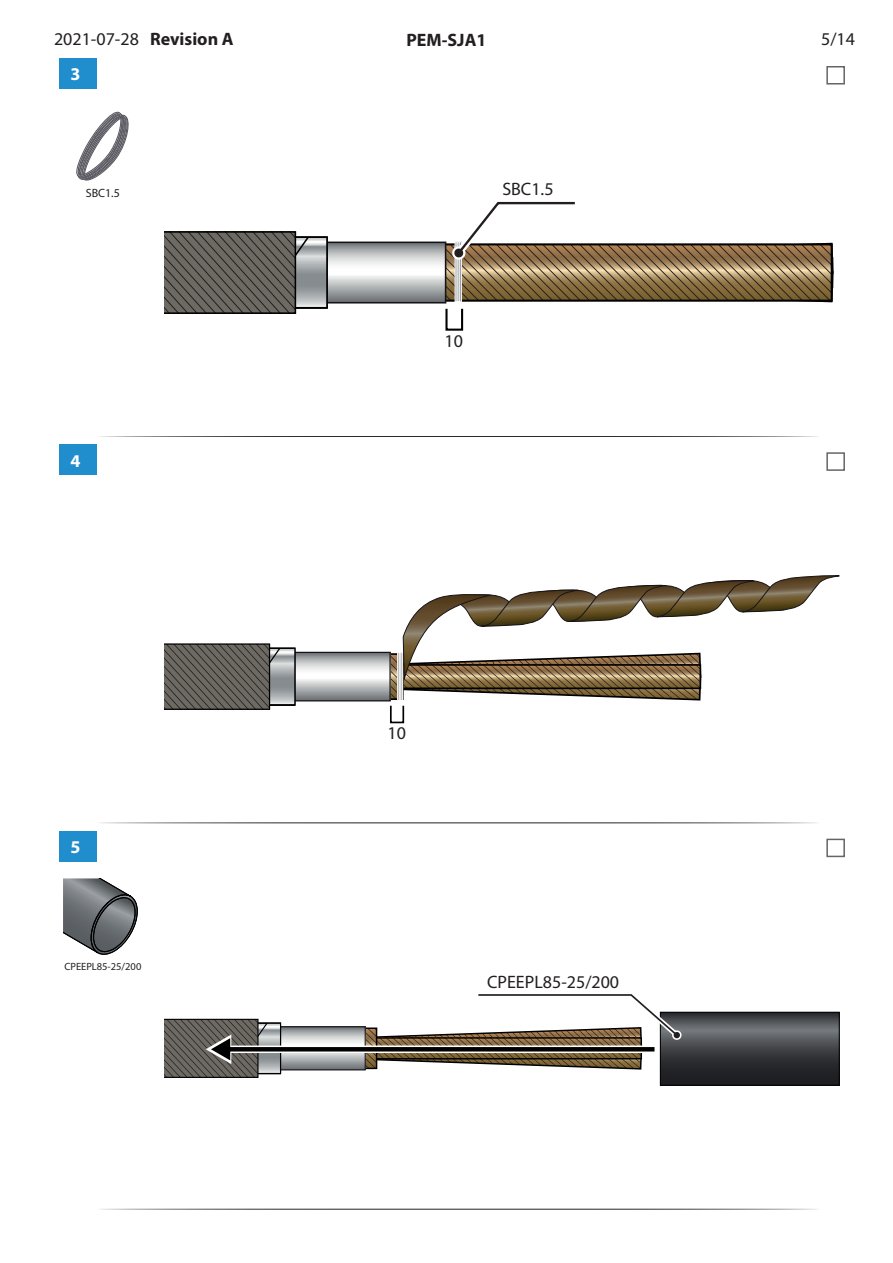
<style>
.page{position:relative;width:893px;height:1263px;background:#fff}
.page>*{position:absolute;margin:0;border:0;box-sizing:border-box;transform-origin:0 0}
.t1{font:18px "Myriad Pro";color:#231f20}
.t2{font:700 18px "Myriad Pro";color:#231f20}
.t3{font:700 18px "Myriad Pro";color:#fff}
.t4{font:12px "Myriad Pro";color:#231f20}
.t5{font:10.5px "Myriad Pro";color:#231f20}
.s1{font-weight:700}
</style>
<div class="page">
<svg style="left:76px;top:111px;width:53px;height:70px"></svg>
<div style="left:444px;top:307px;width:20px;height:25px;border:4px solid #fff"></div>
<div style="left:445px;top:308px;width:18px;height:23px;border:2px solid #000001"></div>
<svg style="left:165px;top:201px;width:669px;height:113px"></svg>
<div style="left:59px;top:58px;width:38px;height:31px;background:#208dcd"></div>
<div style="left:826px;top:66px;width:19px;height:19px;border:2px solid #636566"></div>
<div style="left:389px;top:704px;width:16px;height:20px;border:3px solid #fff"></div>
<div style="left:390px;top:705px;width:14px;height:18px;border:2px solid #000001"></div>
<svg style="left:165px;top:575px;width:675px;height:135px"></svg>
<div style="left:59px;top:444px;width:38px;height:31px;background:#208dcd"></div>
<div style="left:826px;top:452px;width:19px;height:19px;border:2px solid #636566"></div>
<svg style="left:63px;top:878px;width:75px;height:77px"></svg>
<svg style="left:662px;top:1014px;width:176px;height:70px;background:#3f4145"></svg>
<div style="left:660px;top:1012px;width:180px;height:74px;border:1px solid #000001"></div>
<svg style="left:165px;top:994px;width:519px;height:84px"></svg>
<div style="left:59px;top:831px;width:38px;height:30px;background:#208dcd"></div>
<div style="left:826px;top:839px;width:19px;height:18px;border:2px solid #636566"></div>
<p class="t1" style="left:54px;top:28px;width:181px">2021-07-28 <span class="s1">Revision A</span></p>
<p class="t2" style="left:406px;top:28px;width:82px">PEM-SJA1</p>
<p class="t1" style="left:821px;top:28px;width:35px">5/14</p>
<p class="t3" style="left:71px;top:62px;width:11px">3</p>
<p class="t4" style="left:86px;top:186px;width:36px">SBC1.5</p>
<p class="t3" style="left:71px;top:449px;width:11px">4</p>
<p class="t3" style="left:71px;top:835px;width:11px">5</p>
<p class="t5" style="left:64px;top:960px;width:79px">CPEEPL85-25/200</p>
<p class="t1" style="left:502px;top:178px;width:53px">SBC1.5</p>
<p class="t1" style="left:445px;top:330px;width:20px">10</p>
<p class="t1" style="left:387px;top:722px;width:20px">10</p>
<p class="t1" style="left:487px;top:971px;width:134px">CPEEPL85-25/200</p>
</div>
